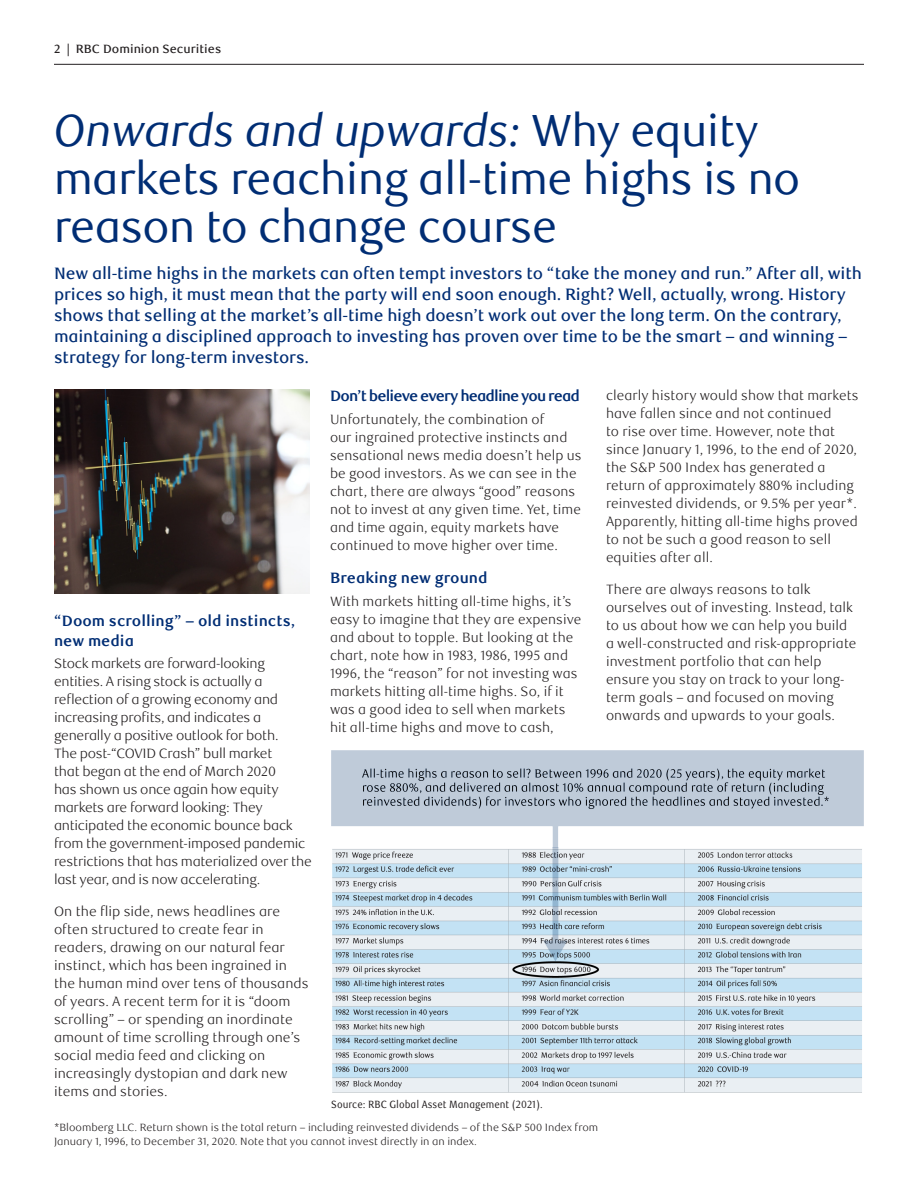
<style>
.page{position:relative;width:918px;height:1188px;background:#fff}
.page>*{position:absolute;margin:0;border:0;box-sizing:border-box;transform-origin:0 0}
._1-Main_Title{font:45px/48px "RBC Display";color:#002d74}
.call-out_text{font:500 16.5px/21px "RBC Text";letter-spacing:-.01em;color:#002d74}
._4-Text_Headline{font:700 15px/19.5px "RBC Text";color:#002d74}
._4-Text_Headline-2{font:700 15px "RBC Text";letter-spacing:-.06em;color:#002d74}
._5-Body_Copy{font:300 13.5px/18px "RBC Text";letter-spacing:.005em;color:#231f20}
._5-Body_Copy-2{font:300 13.5px/18px "RBC Text";letter-spacing:-.02em;color:#231f20}
.t1{font:500 12px "RBC Text";color:#231f20}
._5-Body_Copy-3{font:300 10.5px/13.5px "RBC Text";color:#231f20}
._12-Disclaimer{font:10.5px "RBC Text Cond";color:#231f20;scale:.95 1}
.s1{font-style:italic}
</style>
<div class="page">
<hr style="left:54px;top:64px;width:810px;height:1px;background:#231f20">
<img style="left:54px;top:389px;width:256px;height:205px">
<img style="left:331px;top:750px;width:533px;height:343px">
<p class="t1" style="left:54px;top:42px;width:169px">2 | RBC Dominion Securities</p>
<p class="_1-Main_Title" style="left:54px;top:107px;width:748px"><span class="s1">Onwards and upwards:</span> Why equity markets reaching all-time highs is no reason to change course</p>
<p class="call-out_text" style="left:54px;top:263px;width:810px">New all-time highs in the markets can often tempt investors to “take the money and run.” After all, with prices so high, it must mean that the party will end soon enough. Right? Well, actually, wrong. History shows that selling at the market’s all-time high doesn’t work out over the long term. On the contrary, maintaining a disciplined approach to investing has proven over time to be the smart – and winning – strategy for long-term investors.</p>
<p class="_4-Text_Headline" style="left:54px;top:612px;width:243px">“Doom scrolling” – old instincts, new media</p>
<p class="_5-Body_Copy-2" style="left:54px;top:655px;width:259px">Stock markets are forward-looking entities. A rising stock is actually a reflection of a growing economy and increasing profits, and indicates a generally a positive outlook for both.<br>The post-“COVID Crash” bull market<br>that began at the end of March 2020<br>has shown us once again how equity markets are forward looking: They anticipated the economic bounce back from the government-imposed pandemic restrictions that has materialized over the last year, and is now accelerating.</p>
<p class="_5-Body_Copy" style="left:54px;top:903px;width:256px">On the flip side, news headlines are often structured to create fear in readers, drawing on our natural fear instinct, which has been ingrained in the human mind over tens of thousands of years. A recent term for it is “doom scrolling” – or spending an inordinate amount of time scrolling through one’s social media feed and clicking on increasingly dystopian and dark new items and stories.</p>
<p class="_4-Text_Headline-2" style="left:330px;top:387px;width:252px">Don’t believe every headline you read</p>
<p class="_5-Body_Copy" style="left:330px;top:410px;width:253px">Unfortunately, the combination of<br>our ingrained protective instincts and sensational news media doesn’t help us be good investors. As we can see in the chart, there are always “good” reasons not to invest at any given time. Yet, time and time again, equity markets have continued to move higher over time.</p>
<p class="_4-Text_Headline" style="left:330px;top:569px;width:159px">Breaking new ground</p>
<p class="_5-Body_Copy" style="left:330px;top:593px;width:253px">With markets hitting all-time highs, it’s easy to imagine that they are expensive and about to topple. But looking at the chart, note how in 1983, 1986, 1995 and 1996, the “reason” for not investing was markets hitting all-time highs. So, if it was a good idea to sell when markets hit all-time highs and move to cash,</p>
<p class="_12-Disclaimer" style="left:331px;top:1098px;width:224px">Source: RBC Global Asset Management (2021).</p>
<p class="_5-Body_Copy-3" style="left:54px;top:1121px;width:546px">*Bloomberg LLC. Return shown is the total return – including reinvested dividends – of the S&amp;P 500 Index from<br>January 1, 1996, to December 31, 2020. Note that you cannot invest directly in an index.</p>
<p class="_5-Body_Copy" style="left:606px;top:387px;width:254px">clearly history would show that markets have fallen since and not continued<br>to rise over time. However, note that since January 1, 1996, to the end of 2020, the S&amp;P 500 Index has generated a return of approximately 880% including reinvested dividends, or 9.5% per year*.<br>Apparently, hitting all-time highs proved to not be such a good reason to sell equities after all.</p>
<p class="_5-Body_Copy" style="left:606px;top:581px;width:252px">There are always reasons to talk ourselves out of investing. Instead, talk to us about how we can help you build a well-constructed and risk-appropriate investment portfolio that can help ensure you stay on track to your long&shy;term goals – and focused on moving onwards and upwards to your goals.</p>
</div>
